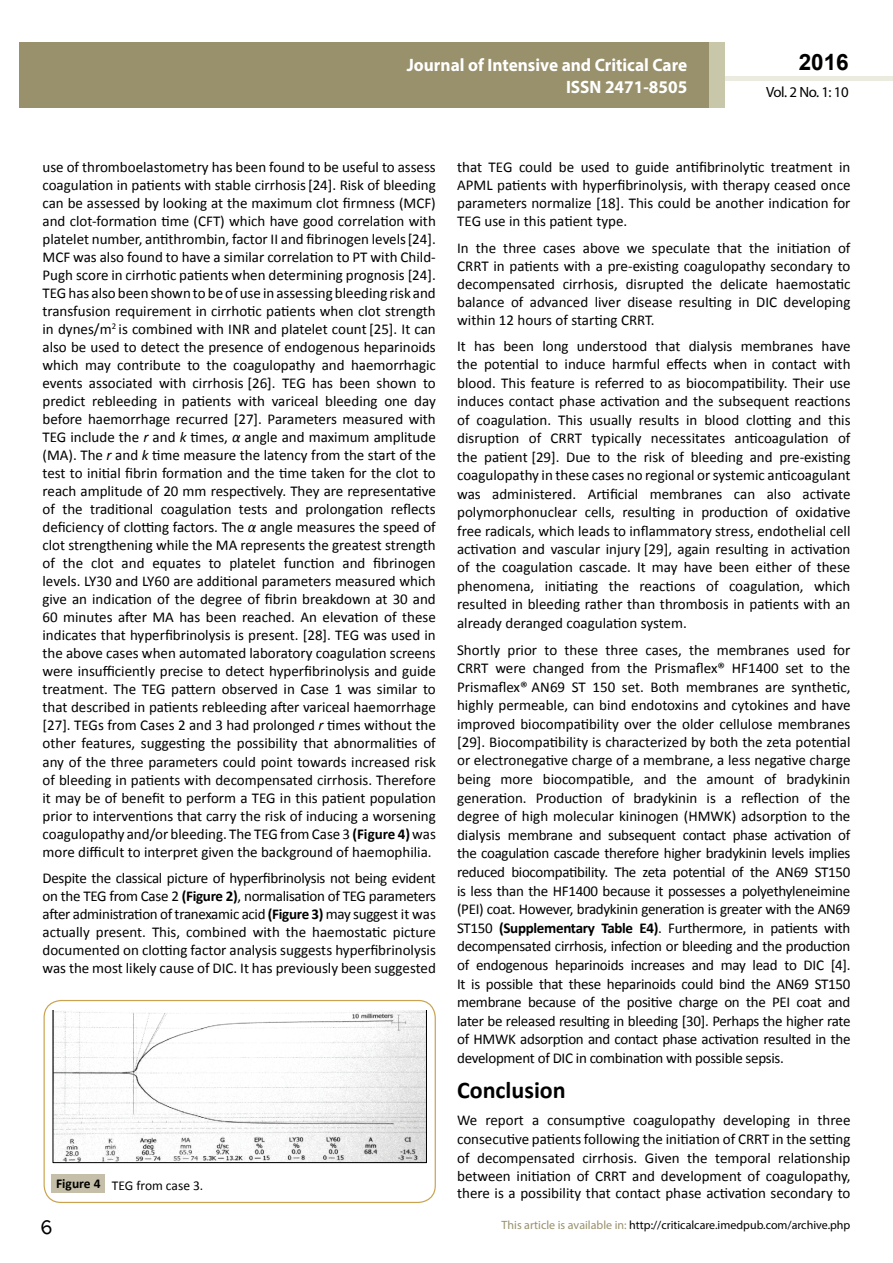
<style>
.page{position:relative;width:893px;height:1263px;background:#fff}
.page>*{position:absolute;margin:0;border:0;box-sizing:border-box;transform-origin:0 0}
.t1{font:25.5px "Tunga";color:#000}
.t2{font:700 24px "Calibri";color:#000}
.t3{font:700 22.5px "Arial";color:#000}
.t4{font:700 18px/21.6px "Myriad Pro";color:#fff;text-align:right;scale:.96 1}
.t5{font:15px/18px "Calibri";color:#000;text-align:justify}
.t6{font:14.85px "Myriad Pro";letter-spacing:-.03em;color:#000}
.t7{font:13.5px "Calibri";color:#000}
.t8{font:12px "Myriad Pro";color:#000}
.s1{font-style:italic}
.s2{font-weight:700}
.s3{color:#98916c}
</style>
<div class="page">
<div style="left:725px;top:76px;width:168px;height:5px;background:#ecebe0"></div>
<div style="left:19px;top:42px;width:690px;height:66px;background:#98916c"></div>
<div style="left:709px;top:42px;width:16px;height:66px;background:#c9c7a9"></div>
<div style="left:44px;top:1000px;width:392px;height:203px;border:1px solid #caa34f;border-radius:17px"></div>
<svg style="left:53px;top:1010px;width:374px;height:153px"></svg>
<div style="left:52px;top:1174px;width:53px;height:18px;background:#c5bfa9"></div>
<p class="t4" style="left:517px;top:53px;width:198px">ARCHIVOS DE MEDICINA<br>ISSN 1698-9465</p>
<h3 class="t3" style="left:799px;top:47px;width:52px">2016</h3>
<p class="t4" style="left:407px;top:54px;width:294px">Journal of Intensive and Critical Care<br>ISSN 2471-8505</p>
<p class="t6" style="left:766px;top:83px;width:84px">Vol. 2 No. 1: 10</p>
<p class="t5" style="left:42px;top:158px;width:395px">use of thromboelastometry has been found to be useful to assess coagulation in patients with stable cirrhosis[24]. Risk of bleeding can be assessed by looking at the maximum clot firmness (MCF) and clot-formation time (CFT) which have good correlation with platelet number, antithrombin, factor II and fibrinogen levels[24].<br>MCF was also found to have a similar correlation to PT with Child-Pugh score in cirrhotic patients when determining prognosis [24].<br>TEGhas also been shown to be of use in assessing bleeding risk and transfusion requirement in cirrhotic patients when clot strength in dynes/m<sup>2</sup> is combined with INR and platelet count [25]. It can also be used to detect the presence of endogenous heparinoids which may contribute to the coagulopathy and haemorrhagic events associated with cirrhosis [26]. TEG has been shown to predict rebleeding in patients with variceal bleeding one day before haemorrhage recurred [27]. Parameters measured with TEG include the <span class="s1">r</span> and <span class="s1">k</span> times, <span class="s1">α</span> angle and maximum amplitude (MA). The <span class="s1">r</span> and <span class="s1">k</span> time measure the latency from the start of the test to initial fibrin formation and the time taken for the clot to reach amplitude of 20 mm respectively. They are representative of the traditional coagulation tests and prolongation reflects deficiency of clotting factors. The <span class="s1">α</span> angle measures the speed of clot strengthening while the MA represents the greatest strength of the clot and equates to platelet function and fibrinogen levels. LY30 and LY60 are additional parameters measured which give an indication of the degree of fibrin breakdown at 30 and 60 minutes after MA has been reached. An elevation of these indicates that hyperfibrinolysis is present. [28]. TEG was used in the above cases when automated laboratory coagulation screens were insufficiently precise to detect hyperfibrinolysis and guide treatment. The TEG pattern observed in Case 1 was similar to that described in patients rebleeding after variceal haemorrhage [27]. TEGs from Cases 2 and 3 had prolonged <span class="s1">r</span> times without the other features, suggesting the possibility that abnormalities of any of the three parameters could point towards increased risk of bleeding in patients with decompensated cirrhosis. Therefore it may be of benefit to perform a TEG in this patient population prior to interventions that carry the risk of inducing a worsening coagulopathy and/or bleeding. The TEGfromCase 3 <span class="s2">(Figure 4)</span> was more difficult to interpret given the background of haemophilia.</p>
<p class="t5" style="left:43px;top:869px;width:395px">Despite the classical picture of hyperfibrinolysis not being evident on the TEG from Case 2 <span class="s2">(Figure 2)</span>, normalisation of TEG parameters after administration of tranexamic acid <span class="s2">(Figure 3)</span> may suggest it was actually present. This, combined with the haemostatic picture documented on clotting factor analysis suggests hyperfibrinolysis was the most likely cause of DIC. It has previously been suggested</p>
<p class="t7" style="left:56px;top:1177px;width:149px"><span class="s2">Figure 4</span> TEG from case 3.</p>
<p class="t5" style="left:457px;top:158px;width:395px">that TEG could be used to guide antifibrinolytic treatment in APML patients with hyperfibrinolysis, with therapy ceased once parameters normalize [18]. This could be another indication for TEG use in this patient type.</p>
<p class="t5" style="left:457px;top:239px;width:395px">In the three cases above we speculate that the initiation of CRRT in patients with a pre-existing coagulopathy secondary to decompensated cirrhosis, disrupted the delicate haemostatic balance of advanced liver disease resulting in DIC developing within 12 hours of starting CRRT.</p>
<p class="t5" style="left:457px;top:337px;width:395px;line-height:18.5px">It has been long understood that dialysis membranes have the potential to induce harmful effects when in contact with blood. This feature is referred to as biocompatibility. Their use induces contact phase activation and the subsequent reactions of coagulation. This usually results in blood clotting and this disruption of CRRT typically necessitates anticoagulation of the patient [29]. Due to the risk of bleeding and pre-existing coagulopathy in these cases no regional or systemic anticoagulant was administered. Artificial membranes can also activate polymorphonuclear cells, resulting in production of oxidative free radicals, which leads to inflammatory stress, endothelial cell activation and vascular injury [29], again resulting in activation of the coagulation cascade. It may have been either of these phenomena, initiating the reactions of coagulation, which resulted in bleeding rather than thrombosis in patients with an already deranged coagulation system.</p>
<p class="t5" style="left:457px;top:640px;width:395px;line-height:18.6px">Shortly prior to these three cases, the membranes used for CRRT were changed from the Prismaflex® HF1400 set to the Prismaflex® AN69 ST 150 set. Both membranes are synthetic, highly permeable, can bind endotoxins and cytokines and have improved biocompatibility over the older cellulose membranes [29]. Biocompatibility is characterized by both the zeta potential or electronegative charge of a membrane, a less negative charge being more biocompatible, and the amount of bradykinin generation. Production of bradykinin is a reflection of the degree of high molecular kininogen (HMWK) adsorption to the dialysis membrane and subsequent contact phase activation of the coagulation cascade therefore higher bradykinin levels implies reduced biocompatibility. The zeta potential of the AN69 ST150 is less than the HF1400 because it possesses a polyethyleneimine (PEI) coat. However, bradykinin generation is greater with the AN69<br>ST150 <span class="s2">(Supplementary Table E4)</span>. Furthermore, in patients with decompensated cirrhosis, infection or bleeding and the production of endogenous heparinoids increases and may lead to DIC [4].<br>It is possible that these heparinoids could bind the AN69 ST150 membrane because of the positive charge on the PEI coat and later be released resulting in bleeding [30]. Perhaps the higher rate of HMWK adsorption and contact phase activation resulted in the development of DIC in combination with possible sepsis.</p>
<h2 class="t2" style="left:457px;top:1074px;width:110px">Conclusion</h2>
<p class="t5" style="left:457px;top:1111px;width:395px;line-height:18.8px">We report a consumptive coagulopathy developing in three consecutive patients following the initiation of CRRT in the setting of decompensated cirrhosis. Given the temporal relationship between initiation of CRRT and development of coagulopathy,</p>
<p class="t5" style="left:457px;top:1184px;width:395px">there is a possibility that contact phase activation secondary to</p>
<h1 class="t1" style="left:40px;top:1210px;width:14px">6</h1>
<p class="t8" style="left:502px;top:1218px;width:350px"><span class="s3">This article is available in:</span> http://criticalcare.imedpub.com/archive.php</p>
</div>
